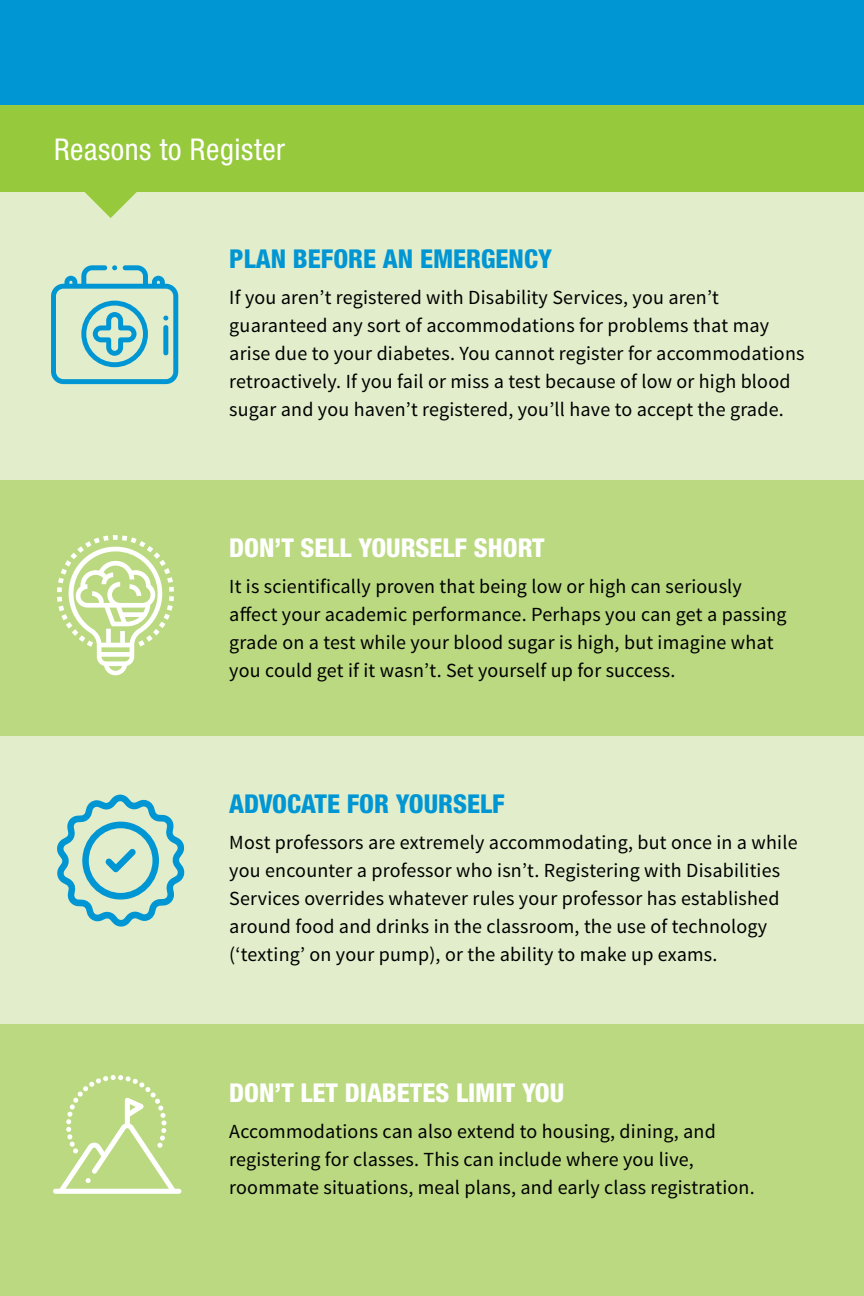
<style>
.page{position:relative;width:864px;height:1296px;background:#0096d4}
.page>*{position:absolute;margin:0;border:0;box-sizing:border-box;transform-origin:0 0}
.t1{font:condensed 30px "Helvetica Neue LT Std";letter-spacing:.02em;color:#fff}
.t2{font:800 condensed 26px "Helvetica Neue LT Std";color:#fff}
.t3{font:800 condensed 26px "Helvetica Neue LT Std";color:#0096d4}
.t4{font:20px/28px "Source Sans Pro";letter-spacing:.01em;color:#000}
</style>
<div class="page">
<div style="left:0;top:192px;width:864px;height:288px;background:#e2eecb"></div>
<div style="left:0;top:105px;width:864px;height:87px;background:#97c93d"></div>
<div style="left:0;top:480px;width:864px;height:256px;background:#bad980"></div>
<div style="left:0;top:736px;width:864px;height:288px;background:#e2eecb"></div>
<div style="left:0;top:1024px;width:864px;height:272px;background:#bad980"></div>
<svg style="left:51px;top:265px;width:127px;height:119px"></svg>
<div style="left:163px;top:325px;width:5px;height:30px;background:#0096d4;border-radius:2px"></div>
<svg style="left:57px;top:795px;width:128px;height:132px"></svg>
<svg style="left:57px;top:535px;width:117px;height:141px"></svg>
<svg style="left:53px;top:1075px;width:128px;height:119px"></svg>
<svg style="left:84px;top:192px;width:53px;height:26px"></svg>
<h1 class="t1" style="left:54px;top:132px;width:233px">Reasons to Register</h1>
<h2 class="t3" style="left:229px;top:243px;width:324px">PLAN BEFORE AN EMERGENCY</h2>
<p class="t4" style="left:229px;top:284px;width:577px">If you aren’t registered with Disability Services, you aren’t guaranteed any sort of accommodations for problems that may arise due to your diabetes. You cannot register for accommodations retroactively. If you fail or miss a test because of low or high blood sugar and you haven’t registered, you’ll have to accept the grade.</p>
<h2 class="t2" style="left:229px;top:531px;width:317px">DON’T SELL YOURSELF SHORT</h2>
<p class="t4" style="left:229px;top:572px;width:559px">It is scientifically proven that being low or high can seriously affect your academic performance. Perhaps you can get a passing grade on a test while your blood sugar is high, but imagine what you could get if it wasn’t. Set yourself up for success.</p>
<h2 class="t3" style="left:229px;top:788px;width:277px">ADVOCATE FOR YOURSELF</h2>
<p class="t4" style="left:229px;top:829px;width:570px">Most professors are extremely accommodating, but once in a while you encounter a professor who isn’t. Registering with Disabilities Services overrides whatever rules your professor has established around food and drinks in the classroom, the use of technology (‘texting’ on your pump), or the ability to make up exams.</p>
<h2 class="t2" style="left:229px;top:1076px;width:337px">DON’T LET DIABETES LIMIT YOU</h2>
<p class="t4" style="left:229px;top:1117px;width:527px">Accommodations can also extend to housing, dining, and registering for classes. This can include where you live, roommate situations, meal plans, and early class registration.</p>
</div>
